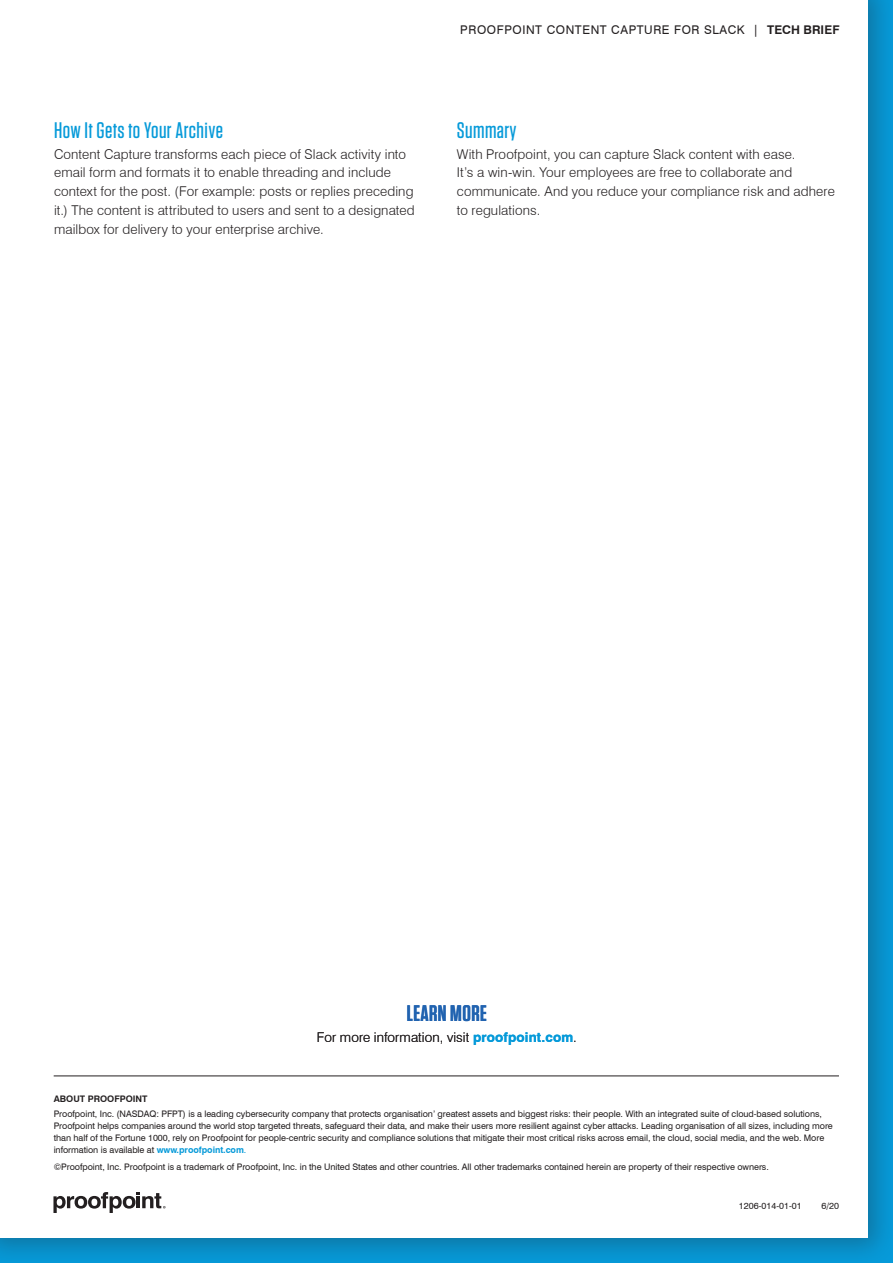
<style>
.page{position:relative;width:893px;height:1263px;background:#fff}
.page>*{position:absolute;margin:0;border:0;box-sizing:border-box;transform-origin:0 0}
.t1{font:500 22.5px "Tungsten";letter-spacing:.02em;color:#069ad9}
.t2{font:600 22.5px "Tungsten";letter-spacing:.02em;color:#2163b0}
.t3{font:300 13.5px/18.8px "Swiss 721 BT";letter-spacing:.01em;color:#231f20}
.t4{font:12px "Swiss 721 BT";letter-spacing:.05em;color:#231f20}
.t5{font:9px/12px "Swiss 721 BT";letter-spacing:-.005em;color:#231f20}
.t6{font:700 9px "Swiss 721 BT";color:#231f20}
.s1{font-weight:700}
.s2{font-weight:700;color:#069ad9}
.s3{color:#069ad9}
</style>
<div class="page">
<div style="left:0;top:0;width:893px;height:1263px;background:#231f20;opacity:.3"></div>
<div style="left:0;top:0;width:868px;height:1237px;background:#fff"></div>
<hr style="left:54px;top:1076px;width:785px;height:1px;background:#231f20">
<svg style="left:53px;top:1192px;width:113px;height:21px"></svg>
<h1 class="t1" style="left:54px;top:118px;width:170px">How It Gets to Your Archive</h1>
<p class="t3" style="left:54px;top:144px;width:362px">Content Capture transforms each piece of Slack activity into email form and formats it to enable threading and include context for the post. (For example: posts or replies preceding it.) The content is attributed to users and sent to a designated mailbox for delivery to your enterprise archive.</p>
<h3 class="t4" style="left:460px;top:22px;width:381px">PROOFPOINT CONTENT CAPTURE FOR SLACK | <span class="s1">TECH BRIEF</span></h3>
<h1 class="t1" style="left:457px;top:118px;width:61px">Summary</h1>
<h2 class="t3" style="left:457px;top:144px;width:379px">With Proofpoint, you can capture Slack content with ease.<br>It’s a win-win. Your employees are free to collaborate and communicate. And you reduce your compliance risk and adhere to regulations.</h2>
<h1 class="t2" style="left:407px;top:1001px;width:82px">LEARN MORE</h1>
<h2 class="t3" style="left:317px;top:1028px;width:261px">For more information, visit <span class="s2">proofpoint.com</span>.</h2>
<p class="t6" style="left:54px;top:1093px;width:95px">ABOUT PROOFPOINT</p>
<p class="t5" style="left:54px;top:1107px;width:781px">Proofpoint, Inc. (NASDAQ: PFPT) is a leading cybersecurity company that protects organisation’ greatest assets and biggest risks: their people. With an integrated suite of cloud-based solutions, Proofpoint helps companies around the world stop targeted threats, safeguard their data, and make their users more resilient against cyber attacks. Leading organisation of all sizes, including more than half of the Fortune 1000, rely on Proofpoint for people-centric security and compliance solutions that mitigate their most critical risks across email, the cloud, social media, and the web. More information is available at <span class="s2">www.proofpoint.com</span><span class="s3">.</span></p>
<p class="t5" style="left:54px;top:1161px;width:717px">©Proofpoint, Inc. Proofpoint is a trademark of Proofpoint, Inc. in the United States and other countries. All other trademarks contained herein are property of their respective owners.</p>
<p class="t5" style="left:739px;top:1199px;width:64px">1206-014-01-01</p>
<p class="t5" style="left:821px;top:1199px;width:19px">6/20</p>
</div>
